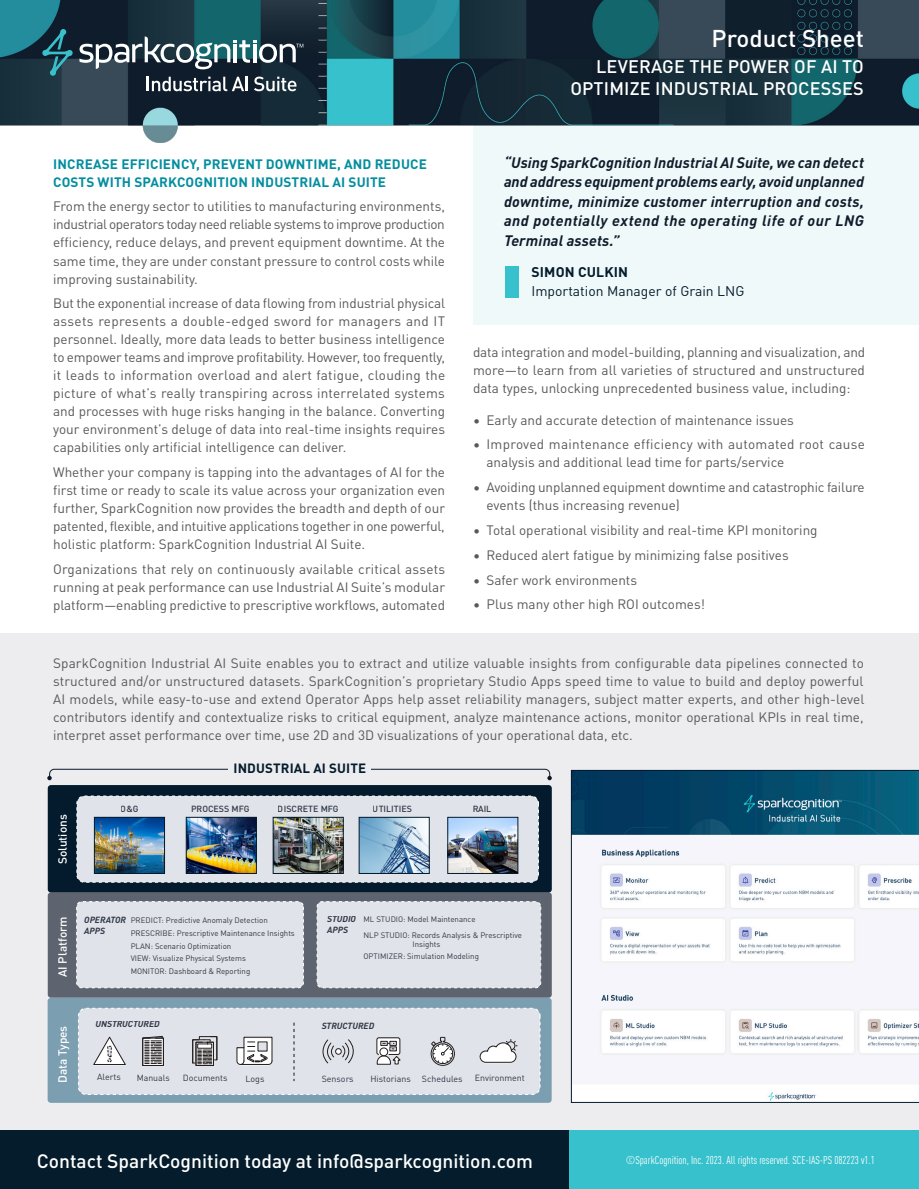
<style>
.page{position:relative;width:919px;height:1189px;background:#fff}
.page>*{position:absolute;margin:0;border:0;box-sizing:border-box;transform-origin:0 0}
.t1{font:500 24px "DINOT";color:#fff}
.t2{font:500 19.2px "DINOT";color:#fff}
.t3{font:500 18px/22.5px "DINOT";letter-spacing:.01em;color:#fff;text-align:right}
.t4{font:italic 700 15px/19.5px "DINOT";letter-spacing:.03em;color:#0f1c2b;text-align:justify}
.t5{font:13.95px "DINOT";color:#041c2c}
.t6{font:700 13.95px "DINOT";letter-spacing:.01em;color:#041c2c}
.t7{font:13.5px/18px "DINOT";color:#57585a;text-align:justify}
.t8{font:700 13.5px/18px "DINOT";letter-spacing:.01em;color:#038e9f}
.t9{font:700 13.35px "DINOT";letter-spacing:.01em;color:#041c2c}
.t10{font:500 11.85px "DINOT";color:#fff}
._1_2_Pg_Bullet_Content{font:condensed 11.25px "DINOT";color:#fff}
.t11{font:8.85px "DINOT";color:#2f3744}
.t12{font:italic 700 8.85px/10.6px "DINOT";color:#2f3744}
.t13{font:500 8.85px "DINOT";color:#2f3744}
.t14{font:7.8px/12.6px "DINOT";color:#2f3744}
</style>
<div class="page">
<div style="left:0;top:633px;width:918px;height:508px;background:#ededf0"></div>
<div style="left:473px;top:106px;width:445px;height:218px;background:#f0f9fa"></div>
<img style="left:0;top:0;width:918px;height:142px">
<svg style="left:42px;top:29px;width:31px;height:47px"></svg>
<svg style="left:79px;top:37px;width:224px;height:32px"></svg>
<svg style="left:147px;top:77px;width:97px;height:14px"></svg>
<hr style="left:245px;top:77px;width:3px;height:14px;background:#fff">
<svg style="left:254px;top:77px;width:42px;height:14px"></svg>
<div style="left:0;top:1129px;width:571px;height:59px;background:#041c2c"></div>
<div style="left:569px;top:1129px;width:349px;height:59px;background:#36c1cc"></div>
<div style="left:505px;top:266px;width:13px;height:31px;background:#36c1cc"></div>
<svg style="left:571px;top:770px;width:347px;height:332px"></svg>
<div style="left:48px;top:784px;width:503px;height:108px;background:#031b2c;border-radius:3px"></div>
<div style="left:77px;top:795px;width:461px;height:87px;background:#e1e3ea;border-radius:7px"></div>
<div style="left:76px;top:795px;width:462px;height:87px;border:1px dashed #fff;border-radius:7px"></div>
<svg style="left:47px;top:768px;width:504px;height:12px"></svg>
<div style="left:48px;top:892px;width:503px;height:105px;background:#5e646f;border-radius:3px"></div>
<div style="left:77px;top:901px;width:226px;height:86px;background:#e1e3ea;border-radius:5px"></div>
<div style="left:76px;top:900px;width:228px;height:87px;border:1px dashed #fff;border-radius:5px"></div>
<div style="left:317px;top:901px;width:223px;height:86px;background:#e1e3ea;border-radius:5px"></div>
<div style="left:316px;top:900px;width:225px;height:87px;border:1px dashed #fff;border-radius:5px"></div>
<div style="left:48px;top:997px;width:503px;height:105px;background:#7b9eb1;border-radius:3px"></div>
<div style="left:78px;top:1007px;width:461px;height:87px;background:#e1e3ea;border-radius:7px"></div>
<div style="left:78px;top:1007px;width:462px;height:87px;border:1px dashed #fff;border-radius:7px"></div>
<svg style="left:93px;top:1036px;width:33px;height:29px"></svg>
<svg style="left:142px;top:1036px;width:22px;height:29px"></svg>
<svg style="left:192px;top:1036px;width:25px;height:29px"></svg>
<svg style="left:236px;top:1037px;width:36px;height:28px"></svg>
<svg style="left:322px;top:1039px;width:32px;height:24px"></svg>
<svg style="left:430px;top:1036px;width:24px;height:29px"></svg>
<svg style="left:479px;top:1039px;width:38px;height:23px"></svg>
<div style="left:376px;top:1037px;width:24px;height:17px;border:1px solid #231f1f;border-radius:2px"></div>
<svg style="left:376px;top:1038px;width:24px;height:26px"></svg>
<svg style="left:293px;top:1022px;width:1px;height:58px"></svg>
<img style="left:96px;top:818px;width:67px;height:53px">
<div style="left:94px;top:816px;width:71px;height:57px;border:1px solid #031b2c"></div>
<img style="left:188px;top:818px;width:66px;height:53px">
<div style="left:186px;top:816px;width:70px;height:57px;border:1px solid #031b2c"></div>
<img style="left:275px;top:818px;width:66px;height:53px">
<div style="left:273px;top:816px;width:70px;height:57px;border:1px solid #031b2c"></div>
<img style="left:361px;top:818px;width:66px;height:53px">
<div style="left:359px;top:816px;width:70px;height:57px;border:1px solid #031b2c"></div>
<img style="left:449px;top:818px;width:67px;height:53px">
<div style="left:447px;top:816px;width:71px;height:57px;border:1px solid #031b2c"></div>
<div style="left:229px;top:762px;width:142px;height:14px;background:#ededf0"></div>
<p class="t8" style="left:53px;top:153px;width:375px">INCREASE EFFICIENCY, PREVENT DOWNTIME, AND REDUCE<br>COSTS WITH SPARKCOGNITION INDUSTRIAL AI SUITE</p>
<p class="t7" style="left:53px;top:196px;width:393px">From the energy sector to utilities to manufacturing environments, industrial operators today need reliable systems to improve production efficiency, reduce delays, and prevent equipment downtime. At the same time, they are under constant pressure to control costs while improving sustainability.</p>
<p class="t7" style="left:53px;top:293px;width:393px">But the exponential increase of data flowing from industrial physical assets represents a double-edged sword for managers and IT personnel. Ideally, more data leads to better business intelligence to empower teams and improve profitability. However, too frequently, it leads to information overload and alert fatigue, clouding the picture of what’s really transpiring across interrelated systems and processes with huge risks hanging in the balance. Converting your environment’s deluge of data into real-time insights requires capabilities only artificial intelligence can deliver.</p>
<p class="t7" style="left:53px;top:462px;width:393px">Whether your company is tapping into the advantages of AI for the first time or ready to scale its value across your organization even further, SparkCognition now provides the breadth and depth of our patented, flexible, and intuitive applications together in one powerful, holistic platform: SparkCognition Industrial AI Suite.</p>
<p class="t7" style="left:53px;top:558px;width:393px">Organizations that rely on continuously available critical assets running at peak performance can use Industrial AI Suite’s modular platform—enabling predictive to prescriptive workflows, automated</p>
<p class="t1" style="left:711px;top:20px;width:154px">Product Sheet</p>
<p class="t3" style="left:570px;top:53px;width:295px">LEVERAGE THE POWER OF AI TO<br>OPTIMIZE INDUSTRIAL PROCESSES</p>
<p class="t4" style="left:503px;top:151px;width:361px">“Using SparkCognition Industrial AI Suite, we can detect and address equipment problems early, avoid unplanned downtime, minimize customer interruption and costs, and potentially extend the operating life of our LNG Terminal assets.”</p>
<p class="t6" style="left:531px;top:261px;width:98px">SIMON CULKIN</p>
<p class="t5" style="left:531px;top:280px;width:214px">Importation Manager of Grain LNG</p>
<p class="t7" style="left:473px;top:342px;width:393px">data integration and model-building, planning and visualization, and more—to learn from all varieties of structured and unstructured data types, unlocking unprecedented business value, including:</p>
<p class="t7" style="left:473px;top:409px;width:322px">• Early and accurate detection of maintenance issues</p>
<p class="t7" style="left:486px;top:434px;width:379px;text-indent:-14px">• Improved maintenance efficiency with automated root cause analysis and additional lead time for parts/service</p>
<p class="t7" style="left:486px;top:477px;width:379px;text-indent:-14px">• Avoiding unplanned equipment downtime and catastrophic failure events (thus increasing revenue)</p>
<p class="t7" style="left:473px;top:519px;width:346px">• Total operational visibility and real-time KPI monitoring</p>
<p class="t7" style="left:473px;top:544px;width:317px">• Reduced alert fatigue by minimizing false positives</p>
<p class="t7" style="left:473px;top:569px;width:165px">• Safer work environments</p>
<p class="t7" style="left:473px;top:594px;width:233px">• Plus many other high ROI outcomes!</p>
<p class="t7" style="left:53px;top:652px;width:812px">SparkCognition Industrial AI Suite enables you to extract and utilize valuable insights from configurable data pipelines connected to structured and/or unstructured datasets. SparkCognition’s proprietary Studio Apps speed time to value to build and deploy powerful AI models, while easy-to-use and extend Operator Apps help asset reliability managers, subject matter experts, and other high-level contributors identify and contextualize risks to critical equipment, analyze maintenance actions, monitor operational KPIs in real time, interpret asset performance over time, use 2D and 3D visualizations of your operational data, etc.</p>
<p class="t9" style="left:233px;top:757px;width:134px">INDUSTRIAL AI SUITE</p>
<p class="t10" style="left:53px;top:864px;width:51px;rotate:-90deg">Solutions</p>
<p class="t13" style="left:121px;top:801px;width:19px">O&amp;G</p>
<p class="t13" style="left:191px;top:801px;width:60px">PROCESS MFG</p>
<p class="t13" style="left:278px;top:801px;width:62px">DISCRETE MFG</p>
<p class="t13" style="left:372px;top:801px;width:41px">UTILITIES</p>
<p class="t13" style="left:472px;top:801px;width:20px">RAIL</p>
<p class="t10" style="left:53px;top:976px;width:62px;rotate:-90deg">AI Platform</p>
<p class="t12" style="left:84px;top:913px;width:43px">OPERATOR<br>APPS</p>
<p class="t12" style="left:327px;top:912px;width:30px">STUDIO<br>APPS</p>
<p class="t14" style="left:131px;top:913px;width:166px">PREDICT: Predictive Anomaly Detection PRESCRIBE: Prescriptive Maintenance Insights PLAN: Scenario Optimization<br>VIEW: Visualize Physical Systems<br>MONITOR: Dashboard &amp; Reporting</p>
<p class="t14" style="left:363px;top:910px;width:160px;line-height:15.5px">ML STUDIO: Model Maintenance<br>NLP STUDIO: Records Analysis &amp; Prescriptive</p>
<p class="t14" style="left:363px;top:936px;width:117px;text-indent:49px">Insights<br>OPTIMIZER: Simulation Modeling</p>
<p class="t10" style="left:53px;top:1082px;width:59px;rotate:-90deg">Data Types</p>
<p class="t12" style="left:95px;top:1017px;width:66px">UNSTRUCTURED</p>
<p class="t12" style="left:321px;top:1018px;width:54px">STRUCTURED</p>
<p class="t11" style="left:97px;top:1069px;width:25px">Alerts</p>
<p class="t11" style="left:137px;top:1070px;width:34px">Manuals</p>
<p class="t11" style="left:183px;top:1070px;width:46px">Documents</p>
<p class="t11" style="left:245px;top:1071px;width:20px">Logs</p>
<p class="t11" style="left:321px;top:1071px;width:33px">Sensors</p>
<p class="t11" style="left:370px;top:1071px;width:42px">Historians</p>
<p class="t11" style="left:422px;top:1071px;width:42px">Schedules</p>
<p class="t11" style="left:474px;top:1071px;width:51px">Environment</p>
<p class="t2" style="left:37px;top:1145px;width:497px">Contact SparkCognition today at info@sparkcognition.com</p>
<p class="_1_2_Pg_Bullet_Content" style="left:625px;top:1152px;width:250px">©SparkCognition, Inc. 2023. All rights reserved. SCE-IAS-PS 082223 v1.1</p>
</div>
